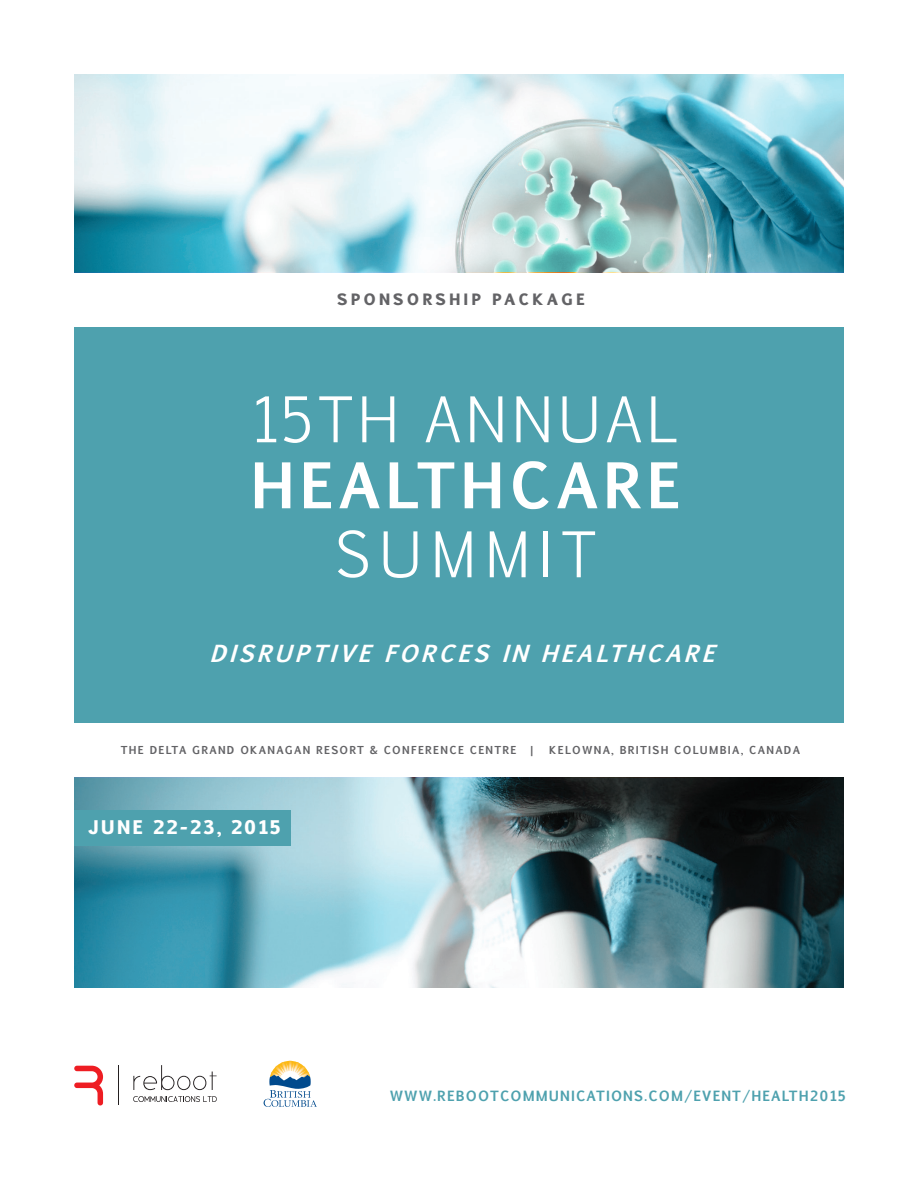
<style>
.page{position:relative;width:918px;height:1188px;background:#fff}
.page>*{position:absolute;margin:0;border:0;box-sizing:border-box;transform-origin:0 0}
.t1{font:300 60px/67.5px "Pigiarniq";letter-spacing:.085em;color:#fff;text-align:center}
.t2{font:italic 700 22.5px "Pigiarniq";color:#fff}
.t3{font:800 18px "Pigiarniq";letter-spacing:.115em;color:#fff}
.t4{font:800 15px "Pigiarniq";letter-spacing:.2em;color:#636366}
.t5{font:700 13.5px "Pigiarniq";letter-spacing:.08em;color:#4ea1ae}
.t6{font:700 10.5px "Pigiarniq";letter-spacing:.12em;color:#636366}
.s1{font-weight:700}
</style>
<div class="page">
<svg style="left:74px;top:1066px;width:29px;height:39px"></svg>
<hr style="left:118px;top:1066px;width:1px;height:39px;background:#231f20">
<svg style="left:133px;top:1065px;width:84px;height:25px"></svg>
<svg style="left:133px;top:1096px;width:84px;height:6px"></svg>
<div style="left:74px;top:327px;width:770px;height:396px;background:#4ea1ae"></div>
<img style="left:74px;top:778px;width:770px;height:210px">
<svg style="left:74px;top:74px;width:770px;height:198px"></svg>
<div style="left:74px;top:810px;width:217px;height:35px;background:#4ea1ae"></div>
<svg style="left:264px;top:1061px;width:53px;height:46px"></svg>
<p class="t4" style="left:337px;top:288px;width:249px">SPONSORSHIP PACKAGE</p>
<p class="t1" style="left:251px;top:384px;width:432px">15TH ANNUAL<br><span class="s1">HEALTHCARE<br></span>SUMMIT</p>
<p class="t2" style="left:209px;top:637px;width:516px">DISRUPTIVE FORCES IN HEALTHCARE</p>
<p class="t6" style="left:121px;top:743px;width:415px">THE DELTA GRAND OKANAGAN RESORT &amp; CONFERENCE CENTRE |</p>
<p class="t6" style="left:549px;top:743px;width:252px">KELOWNA, BRITISH COLUMBIA, CANADA</p>
<p class="t3" style="left:88px;top:813px;width:194px">JUNE 22-23, 2015</p>
<p class="t5" style="left:390px;top:1086px;width:458px">WWW.REBOOTCOMMUNICATIONS.COM/EVENT/HEALTH2015</p>
</div>
